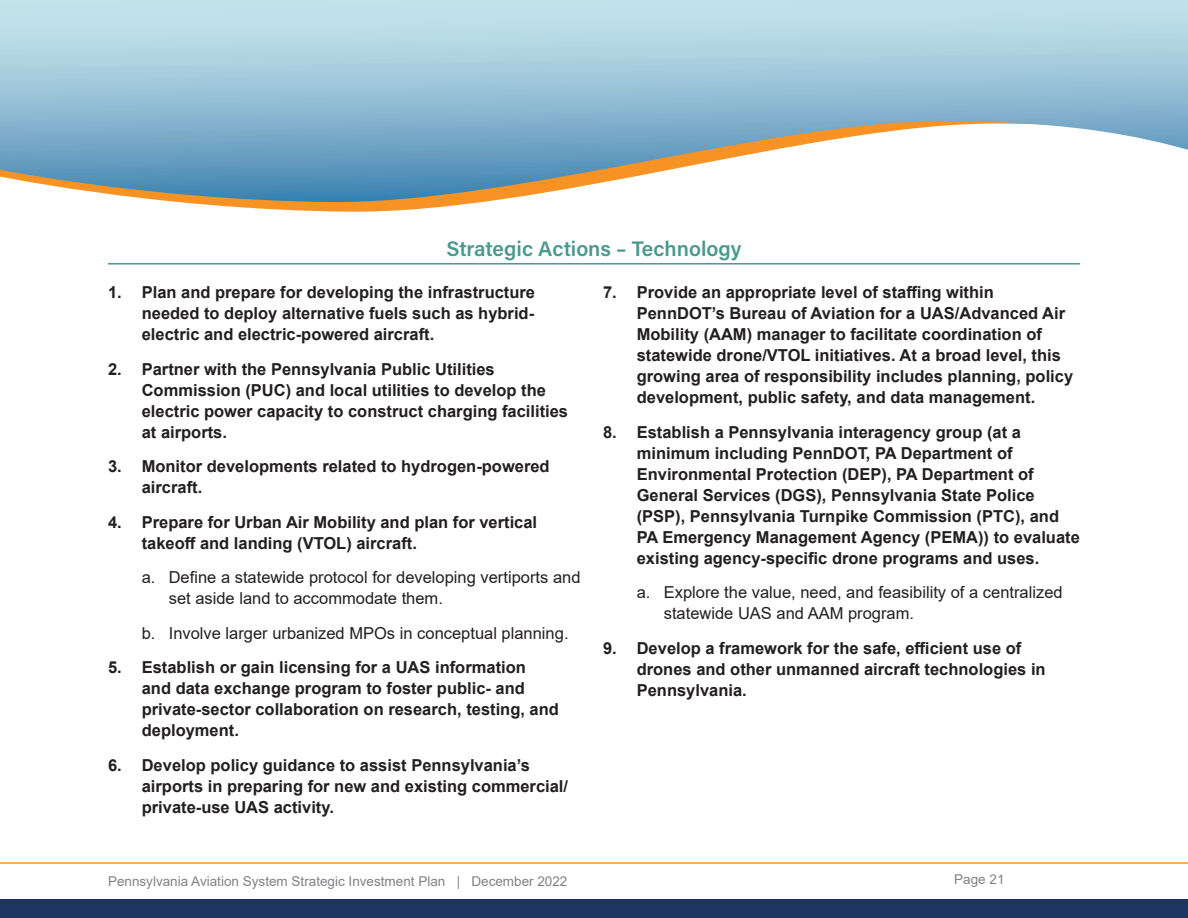
<style>
.page{position:relative;width:1188px;height:918px;background:#fff}
.page>*{position:absolute;margin:0;border:0;box-sizing:border-box;transform-origin:0 0}
.Subhead_2{font:600 21px "Acumin Pro";color:#4b998d}
.t1{font:700 16.5px/21px "Arial";color:#231f20}
.t2{font:16.5px/21px "Arial";color:#231f20}
.t3{font:13.5px "Arial";color:#818285}
</style>
<div class="page">
<svg style="left:0;top:862px;width:1188px;height:38px"></svg>
<svg style="left:200px;top:204px;width:265px;height:8px;fill:#f79324"></svg>
<svg style="left:0;top:0;width:1188px;height:204px"></svg>
<div style="left:0;top:900px;width:1188px;height:18px;background:#1e3463"></div>
<hr style="left:108px;top:263px;width:972px;height:2px;background:#4b998d">
<p class="Subhead_2" style="left:446px;top:234px;width:297px">Strategic Actions – Technology</p>
<p class="t1" style="left:142px;top:282px;width:395px;text-align:justify;text-indent:-34px">1. Plan and prepare for developing the infrastructure needed to deploy alternative fuels such as hybrid&shy;electric and electric-powered aircraft.</p>
<p class="t1" style="left:142px;top:359px;width:428px;text-indent:-34px">2. Partner with the Pennsylvania Public Utilities Commission (PUC) and local utilities to develop the electric power capacity to construct charging facilities at airports.</p>
<p class="t1" style="left:142px;top:456px;width:409px;text-indent:-34px">3. Monitor developments related to hydrogen-powered aircraft.</p>
<p class="t1" style="left:142px;top:512px;width:397px;text-indent:-34px">4. Prepare for Urban Air Mobility and plan for vertical takeoff and landing (VTOL) aircraft.</p>
<p class="t2" style="left:169px;top:567px;width:413px;text-indent:-27px">a. Define a statewide protocol for developing vertiports and set aside land to accommodate them.</p>
<p class="t2" style="left:142px;top:622px;width:428px">b. Involve larger urbanized MPOs in conceptual planning.</p>
<p class="t1" style="left:142px;top:657px;width:419px;text-indent:-34px">5. Establish or gain licensing for a UAS information and data exchange program to foster public- and private-sector collaboration on research, testing, and deployment.</p>
<p class="t1" style="left:142px;top:755px;width:428px;text-indent:-34px">6. Develop policy guidance to assist Pennsylvania’s airports in preparing for new and existing commercial/ private-use UAS activity.</p>
<p class="t1" style="left:637px;top:282px;width:438px;text-indent:-34px">7. Provide an appropriate level of staffing within PennDOT’s Bureau of Aviation for a UAS/Advanced Air Mobility (AAM) manager to facilitate coordination of statewide drone/VTOL initiatives. At a broad level, this growing area of responsibility includes planning, policy development, public safety, and data management.</p>
<p class="t1" style="left:637px;top:422px;width:445px;text-indent:-34px">8. Establish a Pennsylvania interagency group (at a minimum including PennDOT, PA Department of Environmental Protection (DEP), PA Department of General Services (DGS), Pennsylvania State Police (PSP), Pennsylvania Turnpike Commission (PTC), and PA Emergency Management Agency (PEMA)) to evaluate existing agency-specific drone programs and uses.</p>
<p class="t2" style="left:664px;top:582px;width:400px;text-indent:-27px">a. Explore the value, need, and feasibility of a centralized statewide UAS and AAM program.</p>
<p class="t1" style="left:637px;top:638px;width:410px;text-indent:-34px">9. Develop a framework for the safe, efficient use of drones and other unmanned aircraft technologies in<br>Pennsylvania.</p>
<p class="t3" style="left:108px;top:872px;width:461px">Pennsylvania Aviation System Strategic Investment Plan | December 2022</p>
<p class="t3" style="left:954px;top:870px;width:52px">Page 21</p>
</div>
